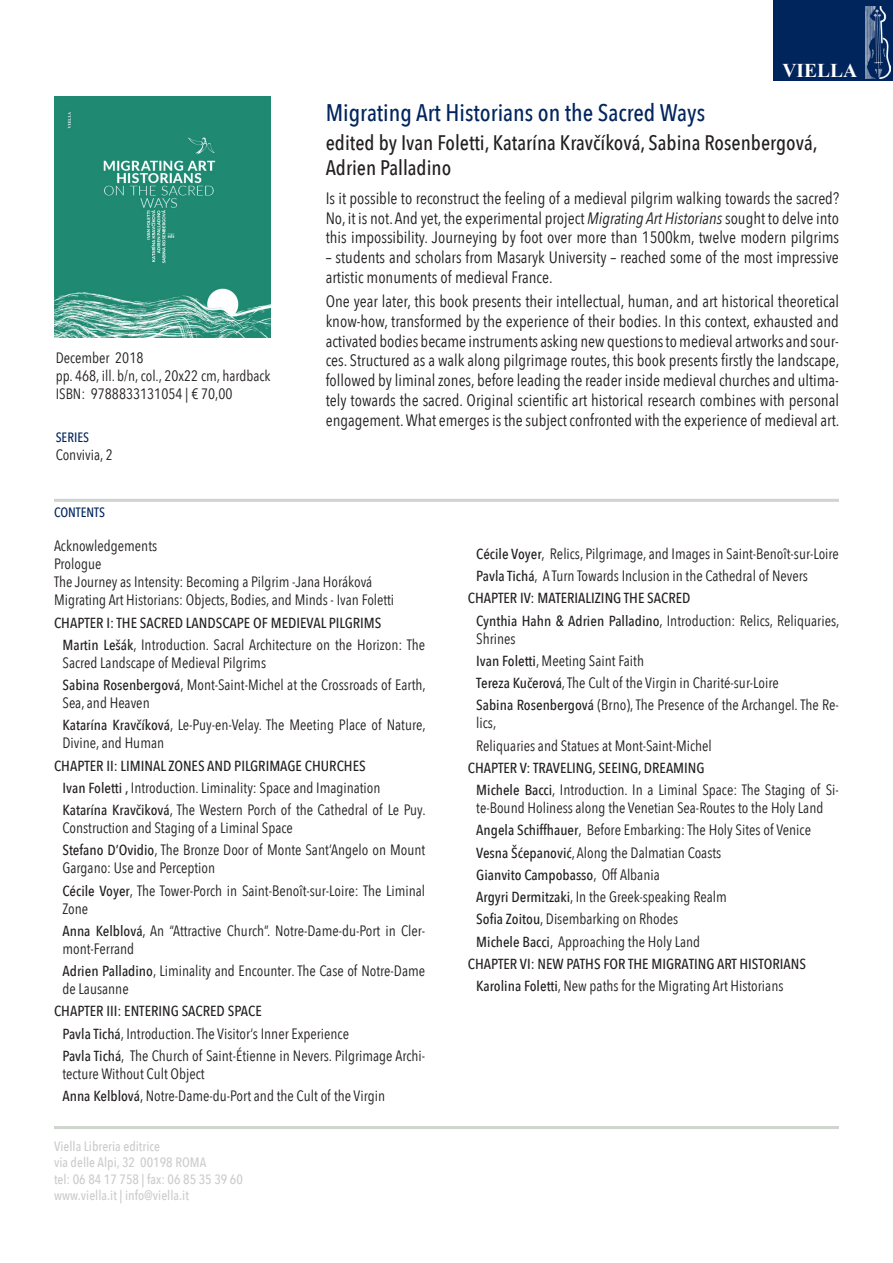
<style>
.page{position:relative;width:893px;height:1263px;background:#fff}
.page>*{position:absolute;margin:0;border:0;box-sizing:border-box;transform-origin:0 0}
.autore{font:500 24px "Avenir Next Condensed";color:#00255d}
.autore-2{font:500 21px/25.2px "Avenir Next Condensed";color:#231f20}
.Piatto_Viella{font:700 19.5px "Times New Roman";color:#fff}
.sinossi{font:16.5px/19.8px "Avenir Next Condensed";color:#231f20;text-align:justify}
.indice{font:15px/18px "Avenir Next Condensed";color:#231f20}
.colonna_sinistra{font:15px "Avenir Next Condensed";color:#231f20}
.indice-2{font:500 14.55px "Avenir Next Condensed";color:#231f20}
.indirizzi{font:500 13.5px "Avenir Next Condensed";color:#ccc}
.indice-3{font:500 13.5px "Avenir Next Condensed";color:#00255d}
.s1{font-style:italic}
.s2{font-weight:500;font-size:14.55px}
.s3{font-weight:400;font-size:15px}
</style>
<div class="page">
<div style="left:774px;top:0;width:119px;height:81px;background:#00255d"></div>
<img style="left:865px;top:6px;width:25px;height:73px">
<img style="left:54px;top:97px;width:216px;height:241px">
<hr style="left:54px;top:499px;width:785px;height:3px;background:#cfd4ce">
<hr style="left:54px;top:1126px;width:785px;height:3px;background:#cfd4ce">
<p class="colonna_sinistra" style="left:56px;top:345px;width:89px">December 2018</p>
<p class="colonna_sinistra" style="left:56px;top:363px;width:216px">pp. 468, ill. b/n, col., 20x22 cm, hardback</p>
<p class="colonna_sinistra" style="left:56px;top:381px;width:178px">ISBN: 9788833131054 | € 70,00</p>
<p class="indice-3" style="left:56px;top:429px;width:35px">SERIES</p>
<p class="colonna_sinistra" style="left:56px;top:442px;width:59px">Convivia, 2</p>
<p class="Piatto_Viella" style="left:782px;top:57px;width:76px">VIELLA</p>
<p class="autore" style="left:326px;top:98px;width:381px">Migrating Art Historians on the Sacred Ways</p>
<p class="autore-2" style="left:326px;top:130px;width:493px">edited by Ivan Foletti, Katarína Kravčíková, Sabina Rosenbergová,<br>Adrien Palladino</p>
<p class="sinossi" style="left:326px;top:187px;width:515px">Is it possible to reconstruct the feeling of a medieval pilgrim walking towards the sacred?<br>No, it is not. And yet, the experimental project <span class="s1">Migrating Art Historians</span> sought to delve into this impossibility. Journeying by foot over more than 1500km, twelve modern pilgrims</p>
<p class="sinossi" style="left:326px;top:247px;width:515px">– students and scholars from Masaryk University – reached some of the most impressive artistic monuments of medieval France.</p>
<p class="sinossi" style="left:326px;top:290px;width:515px">One year later, this book presents their intellectual, human, and art historical theoretical know-how, transformed by the experience of their bodies. In this context, exhausted and activated bodies became instruments asking new questions to medieval artworks and sour&shy;ces. Structured as a walk along pilgrimage routes, this book presents firstly the landscape, followed by liminal zones, before leading the reader inside medieval churches and ultima&shy;tely towards the sacred. Original scientific art historical research combines with personal engagement. What emerges is the subject confronted with the experience of medieval art.</p>
<p class="indice-3" style="left:54px;top:504px;width:53px">CONTENTS</p>
<p class="indice" style="left:54px;top:536px;width:105px">Acknowledgements</p>
<p class="indice" style="left:54px;top:554px;width:49px">Prologue</p>
<p class="indice" style="left:54px;top:572px;width:320px">The Journey as Intensity: Becoming a Pilgrim -Jana Horáková</p>
<p class="indice" style="left:54px;top:590px;width:342px">Migrating Art Historians: Objects, Bodies, and Minds - Ivan Foletti</p>
<p class="indice-2" style="left:54px;top:614px;width:329px">CHAPTER I: THE SACRED LANDSCAPE OF MEDIEVAL PILGRIMS</p>
<p class="indice" style="left:63px;top:635px;width:364px"><span class="s2">Martin Lešák</span>, Introduction. Sacral Architecture on the Horizon: The<br>Sacred Landscape of Medieval Pilgrims</p>
<p class="indice" style="left:63px;top:675px;width:365px"><span class="s2">Sabina Rosenbergová</span>, Mont-Saint-Michel at the Crossroads of Earth,<br>Sea, and Heaven</p>
<p class="indice" style="left:63px;top:715px;width:365px"><span class="s2">Katarína Kravčíková</span>, Le-Puy-en-Velay. The Meeting Place of Nature,<br>Divine, and Human</p>
<p class="indice-2" style="left:54px;top:757px;width:313px">CHAPTER II: LIMINAL ZONES AND PILGRIMAGE CHURCHES</p>
<p class="indice" style="left:63px;top:778px;width:320px"><span class="s2">Ivan Foletti ,</span> Introduction. Liminality: Space and Imagination</p>
<p class="indice" style="left:63px;top:800px;width:365px"><span class="s2">Katarína Kravčiková</span>, The Western Porch of the Cathedral of Le Puy.<br>Construction and Staging of a Liminal Space</p>
<p class="indice" style="left:63px;top:840px;width:364px"><span class="s2">Stefano D’Ovidio</span>, The Bronze Door of Monte Sant’Angelo on Mount<br>Gargano: Use and Perception</p>
<p class="indice" style="left:63px;top:880px;width:364px"><span class="s2">Cécile Voyer</span>, The Tower-Porch in Saint-Benoît-sur-Loire: The Liminal<br>Zone</p>
<p class="indice" style="left:63px;top:921px;width:364px"><span class="s2">Anna Kelblová</span>, An “Attractive Church”. Notre-Dame-du-Port in Cler&shy;mont-Ferrand</p>
<p class="indice" style="left:63px;top:961px;width:364px"><span class="s2">Adrien Palladino</span>, Liminality and Encounter. The Case of Notre-Dame de Lausanne</p>
<p class="indice-2" style="left:54px;top:1002px;width:209px">CHAPTER III: ENTERING SACRED SPACE</p>
<p class="indice" style="left:63px;top:1023px;width:288px"><span class="s2">Pavla Tichá</span>, Introduction. The Visitor’s Inner Experience</p>
<p class="indice" style="left:63px;top:1046px;width:364px"><span class="s2">Pavla Tichá</span>, The Church of Saint-Étienne in Nevers. Pilgrimage Archi&shy;tecture Without Cult Object</p>
<p class="indice" style="left:63px;top:1086px;width:324px"><span class="s2">Anna Kelblová</span>, Notre-Dame-du-Port and the Cult of the Virgin</p>
<p class="indirizzi" style="left:54px;top:1138px;width:108px">Viella Libreria editrice</p>
<p class="indirizzi" style="left:54px;top:1154px;width:154px">via delle Alpi, 32 00198 ROMA</p>
<p class="indirizzi" style="left:54px;top:1171px;width:190px">tel: 06 84 17 758 | fax: 06 85 35 39 60</p>
<p class="indirizzi" style="left:54px;top:1187px;width:136px">www.viella.it | info@viella.it</p>
<p class="indice" style="left:476px;top:544px;width:364px"><span class="s2">Cécile Voyer</span>, Relics, Pilgrimage, and Images in Saint-Benoît-sur-Loire</p>
<p class="indice" style="left:476px;top:566px;width:333px"><span class="s2">Pavla Tichá</span>, A Turn Towards Inclusion in the Cathedral of Nevers</p>
<p class="indice-2" style="left:468px;top:589px;width:224px">CHAPTER IV: MATERIALIZING THE SACRED</p>
<p class="indice" style="left:476px;top:611px;width:365px"><span class="s2">Cynthia Hahn &amp; Adrien Palladino</span>, Introduction: Relics, Reliquaries,<br>Shrines</p>
<p class="indice" style="left:476px;top:651px;width:169px"><span class="s2">Ivan Foletti</span>, Meeting Saint Faith</p>
<p class="indice" style="left:476px;top:673px;width:304px"><span class="s2">Tereza Kučerová</span>, The Cult of the Virgin in Charité-sur-Loire</p>
<p class="indice" style="left:476px;top:695px;width:364px"><span class="s2">Sabina Rosenbergová</span> (Brno), The Presence of the Archangel. The Re&shy;lics,</p>
<p class="indice" style="left:476px;top:736px;width:237px">Reliquaries and Statues at Mont-Saint-Michel</p>
<p class="indice-2" style="left:468px;top:759px;width:238px">CHAPTER V: TRAVELING, SEEING, DREAMING</p>
<p class="indice" style="left:476px;top:780px;width:364px"><span class="s2">Michele Bacci</span>, Introduction. In a Liminal Space: The Staging of Si&shy;te-Bound Holiness along the Venetian Sea-Routes to the Holy Land</p>
<p class="indice" style="left:476px;top:820px;width:336px"><span class="s2">Angela Schiffhauer</span>, Before Embarking: The Holy Sites of Venice</p>
<p class="indice" style="left:476px;top:843px;width:247px"><span class="s2">Vesna Šćepanović</span>, Along the Dalmatian Coasts</p>
<p class="indice-2" style="left:476px;top:866px;width:185px">Gianvito Campobasso<span class="s3">, Off Albania</span></p>
<p class="indice" style="left:476px;top:887px;width:252px"><span class="s2">Argyri Dermitzaki</span>, In the Greek-speaking Realm</p>
<p class="indice" style="left:476px;top:909px;width:204px"><span class="s2">Sofia Zoitou</span>, Disembarking on Rhodes</p>
<p class="indice" style="left:476px;top:932px;width:225px"><span class="s2">Michele Bacci</span>, Approaching the Holy Land</p>
<p class="indice-2" style="left:468px;top:955px;width:340px">CHAPTER VI: NEW PATHS FOR THE MIGRATING ART HISTORIANS</p>
<p class="indice" style="left:476px;top:976px;width:309px"><span class="s2">Karolina Foletti</span>, New paths for the Migrating Art Historians</p>
</div>
